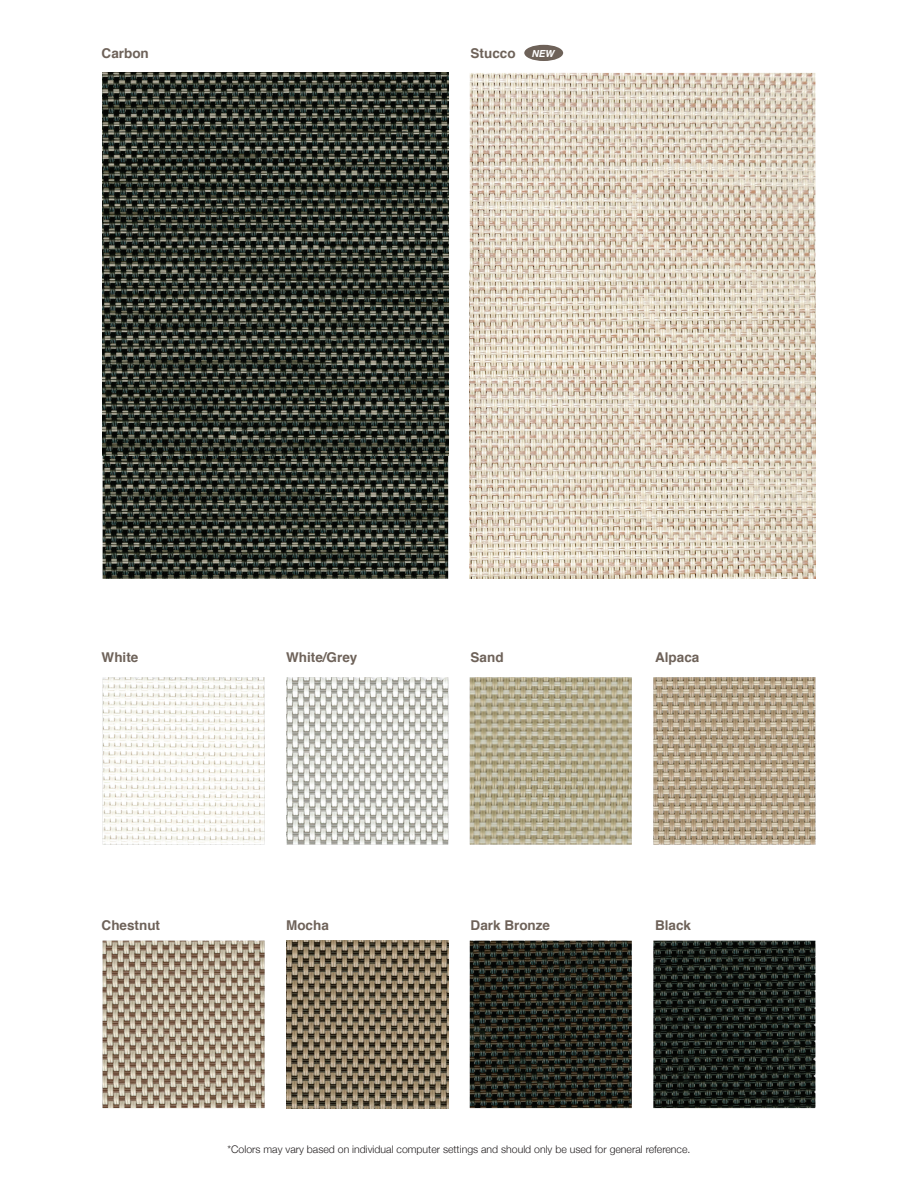
<style>
.page{position:relative;width:918px;height:1188px;background:#fff}
.page>*{position:absolute;margin:0;border:0;box-sizing:border-box;transform-origin:0 0}
.t1{font:16.5px "Univers Light DTC";color:#231f20}
.t2{font:700 13.5px "Helvetica";color:#6e6259}
.t3{font:300 10.5px "Helvetica Neue";color:#231f20}
.t4{font:italic 700 9.75px "Helvetica";color:#fff}
</style>
<div class="page">
<div style="left:524px;top:45px;width:39px;height:16px;background:#6e6259;border-radius:50%"></div>
<img style="left:103px;top:455px;width:345px;height:124px">
<img style="left:103px;top:73px;width:345px;height:382px">
<img style="left:103px;top:677px;width:162px;height:168px">
<img style="left:115px;top:696px;width:129px;height:142px">
<img style="left:103px;top:941px;width:162px;height:167px">
<img style="left:115px;top:964px;width:129px;height:141px">
<img style="left:286px;top:941px;width:162px;height:167px">
<img style="left:300px;top:964px;width:128px;height:141px">
<img style="left:653px;top:941px;width:162px;height:167px">
<img style="left:669px;top:964px;width:128px;height:141px">
<img style="left:470px;top:941px;width:162px;height:167px">
<img style="left:484px;top:964px;width:129px;height:141px">
<img style="left:286px;top:677px;width:162px;height:168px">
<img style="left:300px;top:696px;width:128px;height:142px">
<img style="left:470px;top:677px;width:162px;height:168px">
<img style="left:484px;top:696px;width:129px;height:142px">
<img style="left:653px;top:677px;width:162px;height:168px">
<img style="left:669px;top:696px;width:128px;height:142px">
<img style="left:470px;top:379px;width:345px;height:200px">
<img style="left:470px;top:73px;width:345px;height:306px">
<p class="t2" style="left:102px;top:43px;width:49px">Carbon</p>
<p class="t2" style="left:471px;top:43px;width:47px">Stucco</p>
<p class="t4" style="left:531px;top:45px;width:24px">NEW</p>
<p class="t2" style="left:102px;top:646px;width:38px">White</p>
<p class="t2" style="left:102px;top:914px;width:60px">Chestnut</p>
<p class="t2" style="left:286px;top:646px;width:73px">White/Grey</p>
<p class="t2" style="left:286px;top:914px;width:44px">Mocha</p>
<p class="t2" style="left:471px;top:646px;width:35px">Sand</p>
<p class="t2" style="left:471px;top:914px;width:81px">Dark Bronze</p>
<p class="t2" style="left:655px;top:646px;width:46px">Alpaca</p>
<p class="t2" style="left:655px;top:914px;width:38px">Black</p>
<h1 class="t1" style="left:403px;top:1137px;width:49px">Mocha</h1>
<p class="t3" style="left:228px;top:1141px;width:464px">*Colors may vary based on individual computer settings and should only be used for general reference.</p>
</div>
